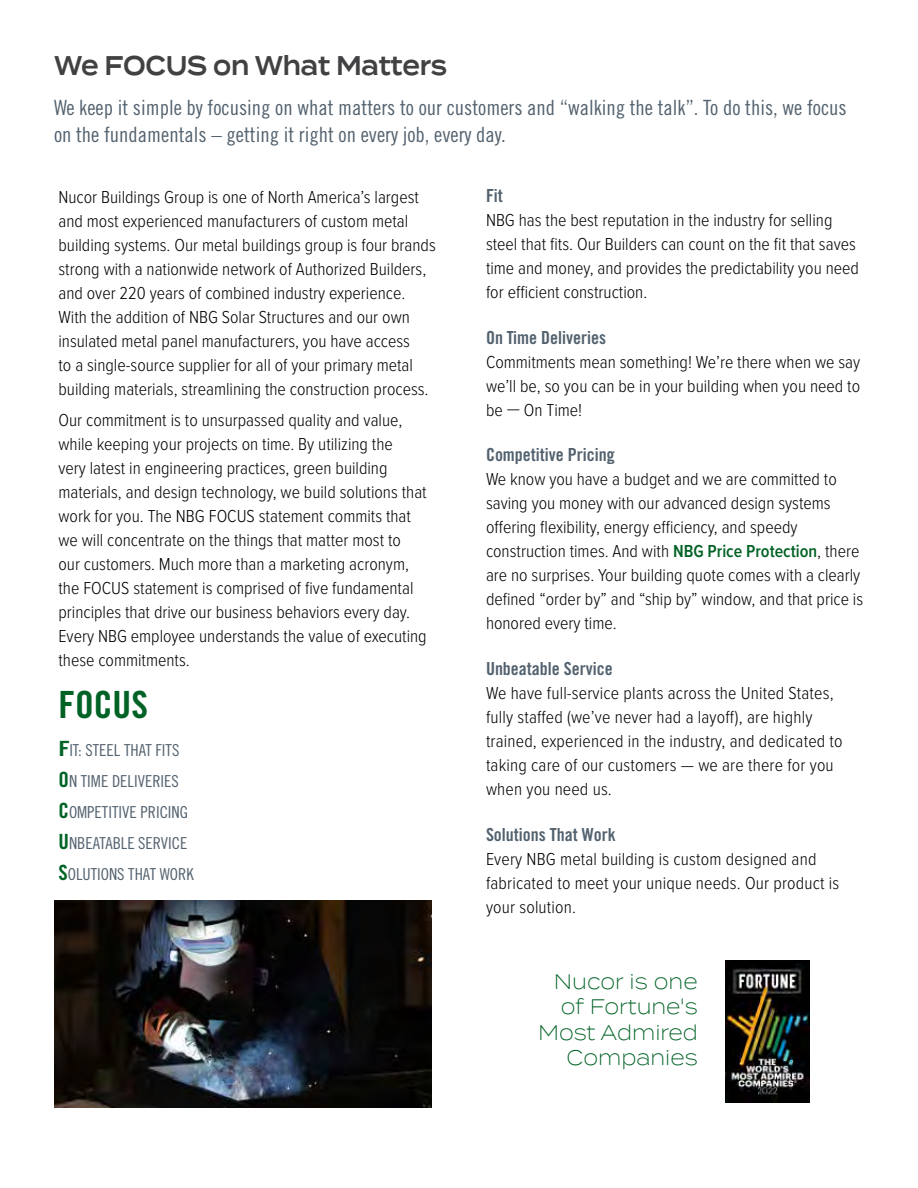
<style>
.page{position:relative;width:918px;height:1188px;background:#fff}
.page>*{position:absolute;margin:0;border:0;box-sizing:border-box;transform-origin:0 0}
.t1{font:37.5px "Trade Gothic LT Std Bd Cn 20";color:#006225}
.t2{font:600 27px "Termina";letter-spacing:-.01em;color:#414042;scale:.85 1}
.t3{font:21px/27px "Trade Gothic LT Std Cn 18";color:#53626f}
.t4{font:300 21px/25.2px "Termina";color:#006225;text-align:right;scale:.9 1}
.t5{font:300 18px/24px "Proxima Nova Cond";color:#000}
.t6{font:18px "Trade Gothic LT Std Bd Cn 20";color:#53626f}
.t7{font:16.5px/30.9px "Trade Gothic LT Std Cn 18";color:#53626f}
.s1{font-family:"Trade Gothic LT Std Bd Cn 20";font-size:21px;color:#006325}
.s2{font-weight:600;color:#006225}
</style>
<div class="page">
<img style="left:54px;top:901px;width:378px;height:207px">
<img style="left:726px;top:960px;width:83px;height:142px">
<h2 class="t2" style="left:54px;top:45px;width:464px">We FOCUS on What Matters</h2>
<p class="t3" style="left:54px;top:94px;width:794px">We keep it simple by focusing on what matters to our customers and “walking the talk”. To do this, we focus on the fundamentals – getting it right on every job, every day.</p>
<p class="t5" style="left:58px;top:184px;width:379px">Nucor Buildings Group is one of North America’s largest and most experienced manufacturers of custom metal building systems. Our metal buildings group is four brands strong with a nationwide network of Authorized Builders, and over 220 years of combined industry experience.<br>With the addition of NBG Solar Structures and our own insulated metal panel manufacturers, you have access<br>to a single-source supplier for all of your primary metal building materials, streamlining the construction process.</p>
<p class="t5" style="left:58px;top:407px;width:370px">Our commitment is to unsurpassed quality and value, while keeping your projects on time. By utilizing the<br>very latest in engineering practices, green building materials, and design technology, we build solutions that work for you. The NBG FOCUS statement commits that we will concentrate on the things that matter most to our customers. Much more than a marketing acronym, the FOCUS statement is comprised of five fundamental principles that drive our business behaviors every day.<br>Every NBG employee understands the value of executing these commitments.</p>
<h1 class="t1" style="left:58px;top:682px;width:91px">FOCUS</h1>
<p class="t7" style="left:58px;top:735px;width:137px"><span class="s1">F</span>IT: STEEL THAT FITS<br><span class="s1">O</span>N TIME DELIVERIES<br><span class="s1">C</span>OMPETITIVE PRICING<br><span class="s1">U</span>NBEATABLE SERVICE<br><span class="s1">S</span>OLUTIONS THAT WORK</p>
<p class="t6" style="left:486px;top:185px;width:18px">Fit</p>
<p class="t5" style="left:486px;top:207px;width:374px">NBG has the best reputation in the industry for selling steel that fits. Our Builders can count on the fit that saves time and money, and provides the predictability you need for efficient construction.</p>
<p class="t6" style="left:486px;top:326px;width:122px">On Time Deliveries</p>
<p class="t5" style="left:486px;top:349px;width:376px;text-align:justify">Commitments mean something! We’re there when we say we’ll be, so you can be in your building when you need to be — On Time!</p>
<p class="t6" style="left:486px;top:444px;width:130px">Competitive Pricing</p>
<p class="t5" style="left:486px;top:467px;width:379px">We know you have a budget and we are committed to saving you money with our advanced design systems offering flexibility, energy efficiency, and speedy construction times. And with <span class="s2">NBG Price Protection</span>, there are no surprises. Your building quote comes with a clearly defined “order by” and “ship by” window, and that price is honored every time.</p>
<p class="t6" style="left:486px;top:658px;width:128px">Unbeatable Service</p>
<p class="t5" style="left:486px;top:680px;width:358px">We have full-service plants across the United States, fully staffed (we’ve never had a layoff), are highly trained, experienced in the industry, and dedicated to taking care of our customers — we are there for you when you need us.</p>
<p class="t6" style="left:486px;top:824px;width:131px">Solutions That Work</p>
<p class="t5" style="left:486px;top:846px;width:355px">Every NBG metal building is custom designed and fabricated to meet your unique needs. Our product is your solution.</p>
<p class="t4" style="left:538px;top:968px;width:179px">Nucor is one of Fortune's<br>Most Admired<br>Companies</p>
</div>
